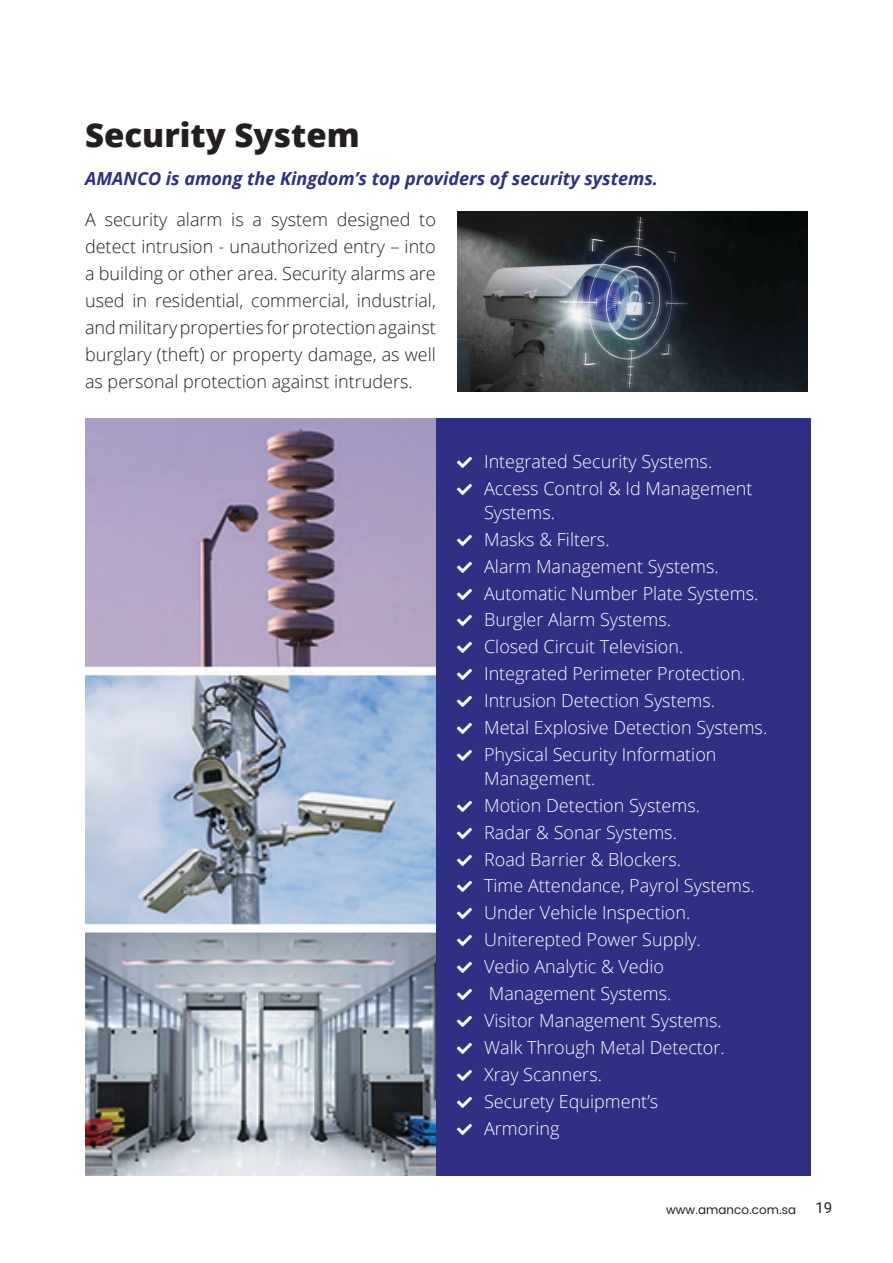
<style>
.page{position:relative;width:893px;height:1263px;background:#fff}
.page>*{position:absolute;margin:0;border:0;box-sizing:border-box;transform-origin:0 0}
.t1{font:800 33px "Open Sans";color:#231f20}
.t2{font:300 18px/26.8px "Open Sans";color:#fff}
.t3{font:300 18px/27px "Open Sans";color:#231f20;text-align:justify}
.t4{font:italic 700 18px "Open Sans";color:#2f2f83}
.t5{font:15px "Roboto";color:#231f20}
.t6{font:12px "Poppins";letter-spacing:.005em;color:#231f20}
</style>
<div class="page">
<div style="left:85px;top:418px;width:725px;height:757px;background:#2f2f83"></div>
<img style="left:457px;top:212px;width:351px;height:179px">
<img style="left:85px;top:418px;width:350px;height:757px">
<h1 class="t1" style="left:85px;top:110px;width:276px">Security System</h1>
<p class="t4" style="left:85px;top:166px;width:574px">AMANCO is among the Kingdom’s top providers of security systems.</p>
<p class="t3" style="left:85px;top:205px;width:352px">A security alarm is a system designed to detect intrusion - unauthorized entry – into a building or other area. Security alarms are used in residential, commercial, industrial, and military properties for protection against burglary (theft) or property damage, as well as personal protection against intruders.</p>
<p class="t2" style="left:484px;top:447px;width:270px">Integrated Security Systems.<br>Access Control &amp; Id Management</p>
<p class="t2" style="left:484px;top:498px;width:285px">Systems.<br>Masks &amp; Filters.<br>Alarm Management Systems.<br>Automatic Number Plate Systems.<br>Burgler Alarm Systems.<br>Closed Circuit Television.<br>Integrated Perimeter Protection.<br>Intrusion Detection Systems.<br>Metal Explosive Detection Systems.<br>Physical Security Information</p>
<p class="t2" style="left:484px;top:764px;width:272px">Management.<br>Motion Detection Systems.<br>Radar &amp; Sonar Systems.<br>Road Barrier &amp; Blockers.<br>Time Attendance, Payrol Systems.<br>Under Vehicle Inspection.<br>Uniterepted Power Supply.<br>Vedio Analytic &amp; Vedio<br>Management Systems.<br>Visitor Management Systems.<br>Walk Through Metal Detector.<br>Xray Scanners.<br>Securety Equipment’s<br>Armoring</p>
<p class="t6" style="left:666px;top:1201px;width:132px">www.amanco.com.sa</p>
<p class="t5" style="left:815px;top:1197px;width:18px">19</p>
</div>
